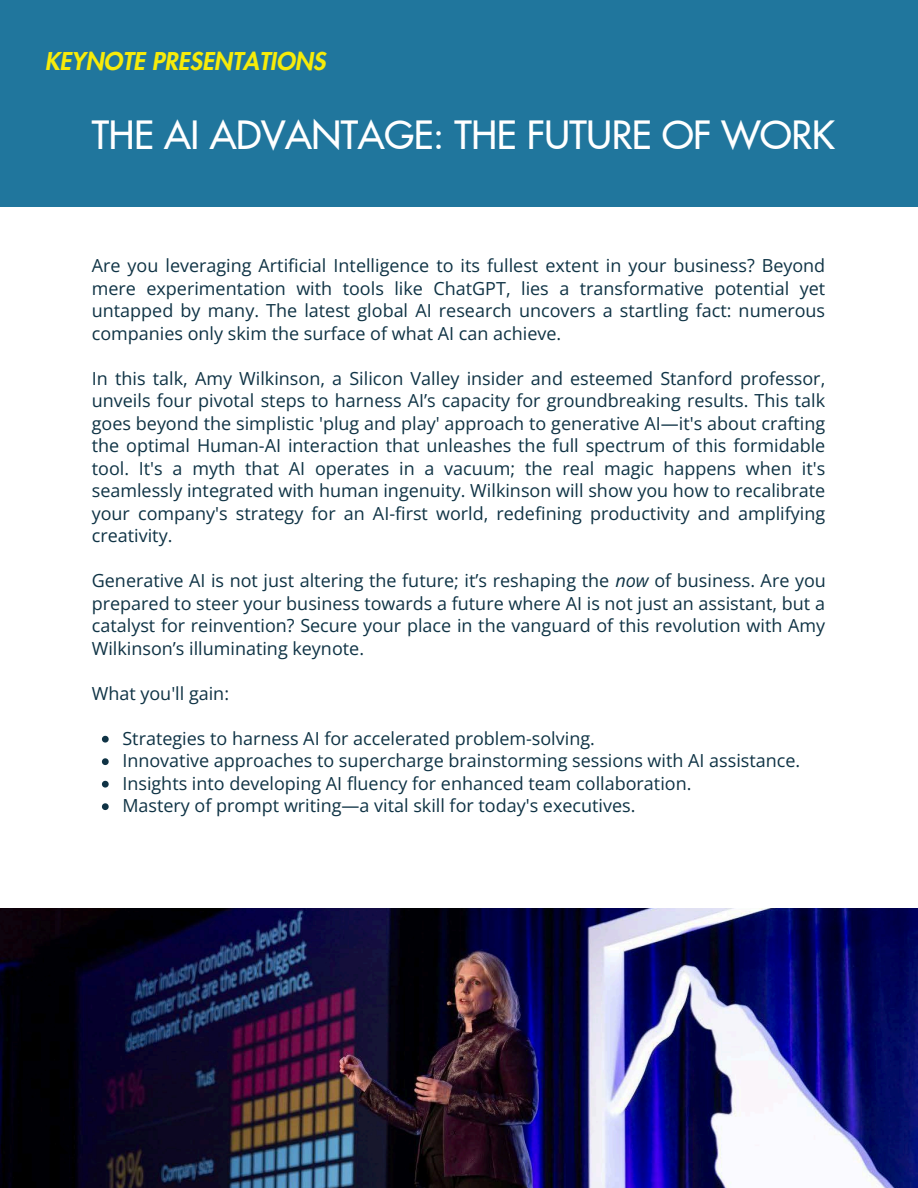
<style>
.page{position:relative;width:918px;height:1188px;background:#fff}
.page>*{position:absolute;margin:0;border:0;box-sizing:border-box;transform-origin:0 0}
.t1{font:500 38.1px "Futura LT Pro";letter-spacing:-.01em;color:#fff}
.t2{font:italic 800 24px "Futura LT Pro";color:#f7eb0a}
.t3{font:18px/22.5px "Open Sans";color:#0f3345;text-align:justify}
.s1{font-style:italic}
</style>
<div class="page">
<div style="left:0;top:0;width:918px;height:207px;background:#20769d"></div>
<svg style="left:102px;top:736px;width:7px;height:7px"></svg>
<svg style="left:102px;top:758px;width:7px;height:7px"></svg>
<svg style="left:102px;top:781px;width:7px;height:7px"></svg>
<svg style="left:102px;top:803px;width:7px;height:7px"></svg>
<img style="left:0;top:909px;width:918px;height:279px">
<p class="t2" style="left:45px;top:50px;width:282px">KEYNOTE PRESENTATIONS</p>
<p class="t1" style="left:92px;top:118px;width:744px">THE AI ADVANTAGE: THE FUTURE OF WORK</p>
<h2 class="t3" style="left:92px;top:254px;width:735px">Are you leveraging Artificial Intelligence to its fullest extent in your business? Beyond mere experimentation with tools like ChatGPT, lies a transformative potential yet untapped by many. The latest global AI research uncovers a startling fact: numerous companies only skim the surface of what AI can achieve.</h2>
<h1 class="t3" style="left:92px;top:367px;width:735px">In this talk, Amy Wilkinson, a Silicon Valley insider and esteemed Stanford professor, unveils four pivotal steps to harness AI’s capacity for groundbreaking results. This talk goes beyond the simplistic 'plug and play' approach to generative AI—it's about crafting the optimal Human-AI interaction that unleashes the full spectrum of this formidable tool. It's a myth that AI operates in a vacuum; the real magic happens when it's seamlessly integrated with human ingenuity. Wilkinson will show you how to recalibrate your company's strategy for an AI-first world, redefining productivity and amplifying creativity.</h1>
<p class="t3" style="left:92px;top:569px;width:736px">Generative AI is not just altering the future; it’s reshaping the <span class="s1">now</span> of business. Are you prepared to steer your business towards a future where AI is not just an assistant, but a catalyst for reinvention? Secure your place in the vanguard of this revolution with Amy Wilkinson’s illuminating keynote.</p>
<p class="t3" style="left:92px;top:682px;width:139px">What you'll gain:</p>
<p class="t3" style="left:122px;top:727px;width:474px">Strategies to harness AI for accelerated problem-solving.</p>
<p class="t3" style="left:122px;top:749px;width:679px">Innovative approaches to supercharge brainstorming sessions with AI assistance.</p>
<p class="t3" style="left:122px;top:772px;width:571px">Insights into developing AI fluency for enhanced team collaboration.</p>
<p class="t3" style="left:122px;top:794px;width:515px">Mastery of prompt writing—a vital skill for today's executives.</p>
</div>
